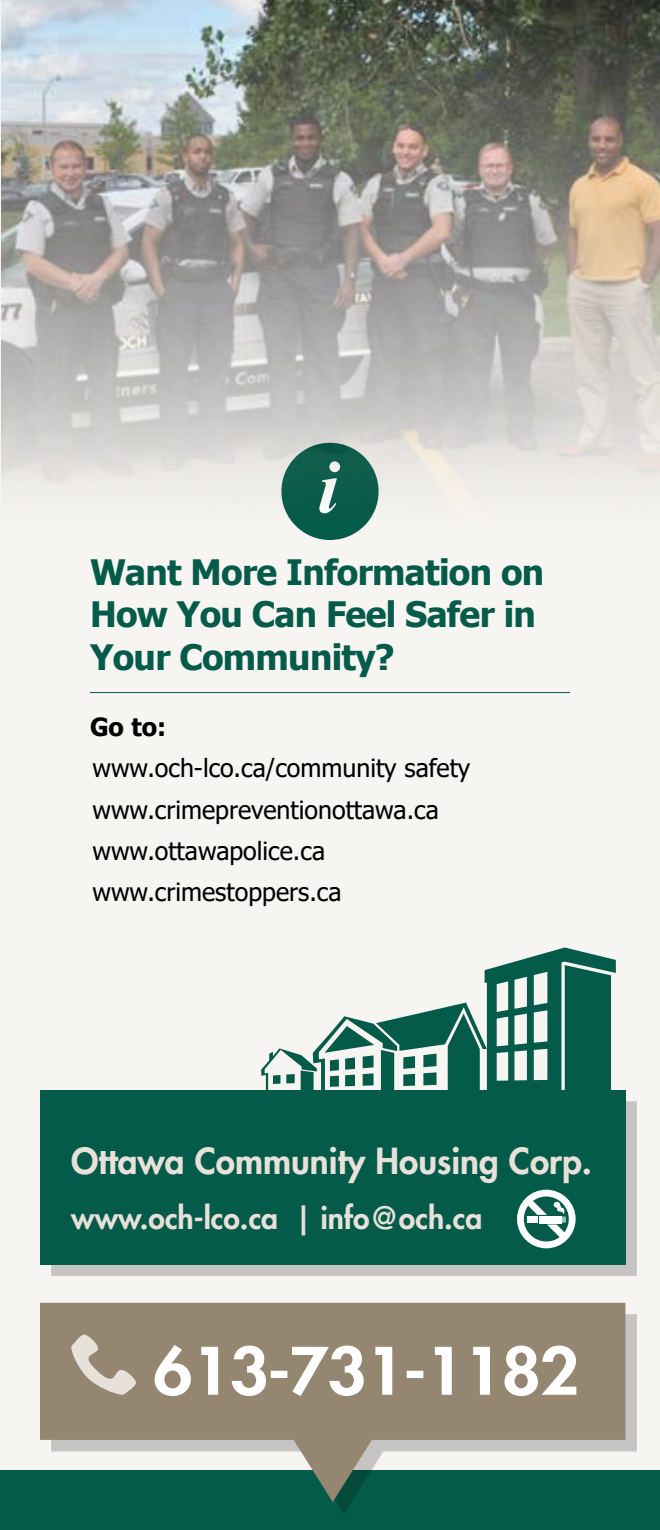
<style>
.page{position:relative;width:660px;height:1530px;background:#f7f5f2}
.page>*{position:absolute;margin:0;border:0;box-sizing:border-box;transform-origin:0 0}
.t1{font:italic 700 75.25px "Times New Roman";color:#fff}
.t2{font:700 35px/42.5px "Tahoma";letter-spacing:-.02em;color:#055b49}
.t3{font:800 35px "Futura Std";color:#e7e1d9}
.t4{font:800 30px "Futura Std";color:#e7e1d9}
.t5{font:25px/41.2px "Tahoma";color:#000}
.t6{font:700 25px "Tahoma";color:#000}
</style>
<div class="page">
<div style="left:0;top:1470px;width:660px;height:60px;background:#055b49"></div>
<div style="left:51px;top:1101px;width:586px;height:175px;background:#000;opacity:.2"></div>
<div style="left:40px;top:1090px;width:585px;height:174px;background:#055b49"></div>
<div style="left:51px;top:1314px;width:586px;height:199px;background:#000;opacity:.2"></div>
<svg style="left:40px;top:1303px;width:585px;height:199px;fill:#948671"></svg>
<svg style="left:464px;top:948px;width:152px;height:142px;fill:#055b49"></svg>
<svg style="left:261px;top:1003px;width:229px;height:87px"></svg>
<svg style="left:155px;top:1345px;width:421px;height:51px"></svg>
<svg style="left:71px;top:1335px;width:65px;height:60px;background:#b1a595"></svg>
<svg style="left:517px;top:1190px;width:59px;height:58px"></svg>
<div style="left:281px;top:443px;width:98px;height:97px;background:#055b49;border-radius:50%"></div>
<img style="left:2px;top:0;width:658px;height:521px">
<hr style="left:90px;top:692px;width:480px;height:1px;background:#055b49">
<h1 class="t1" style="left:318px;top:435px;width:22px">i</h1>
<h2 class="t2" style="left:90px;top:552px;width:456px">Want More Information on<br>How You Can Feel Safer in<br>Your Community?</h2>
<p class="t6" style="left:90px;top:709px;width:78px">Go to:</p>
<p class="t5" style="left:92px;top:749px;width:379px">www.och-lco.ca/community safety www.crimepreventionottawa.ca www.ottawapolice.ca www.crimestoppers.ca</p>
<h2 class="t3" style="left:71px;top:1139px;width:522px">Ottawa Community Housing Corp.</h2>
<p class="t4" style="left:71px;top:1198px;width:413px">www.och-lco.ca | info@och.ca</p>
</div>
